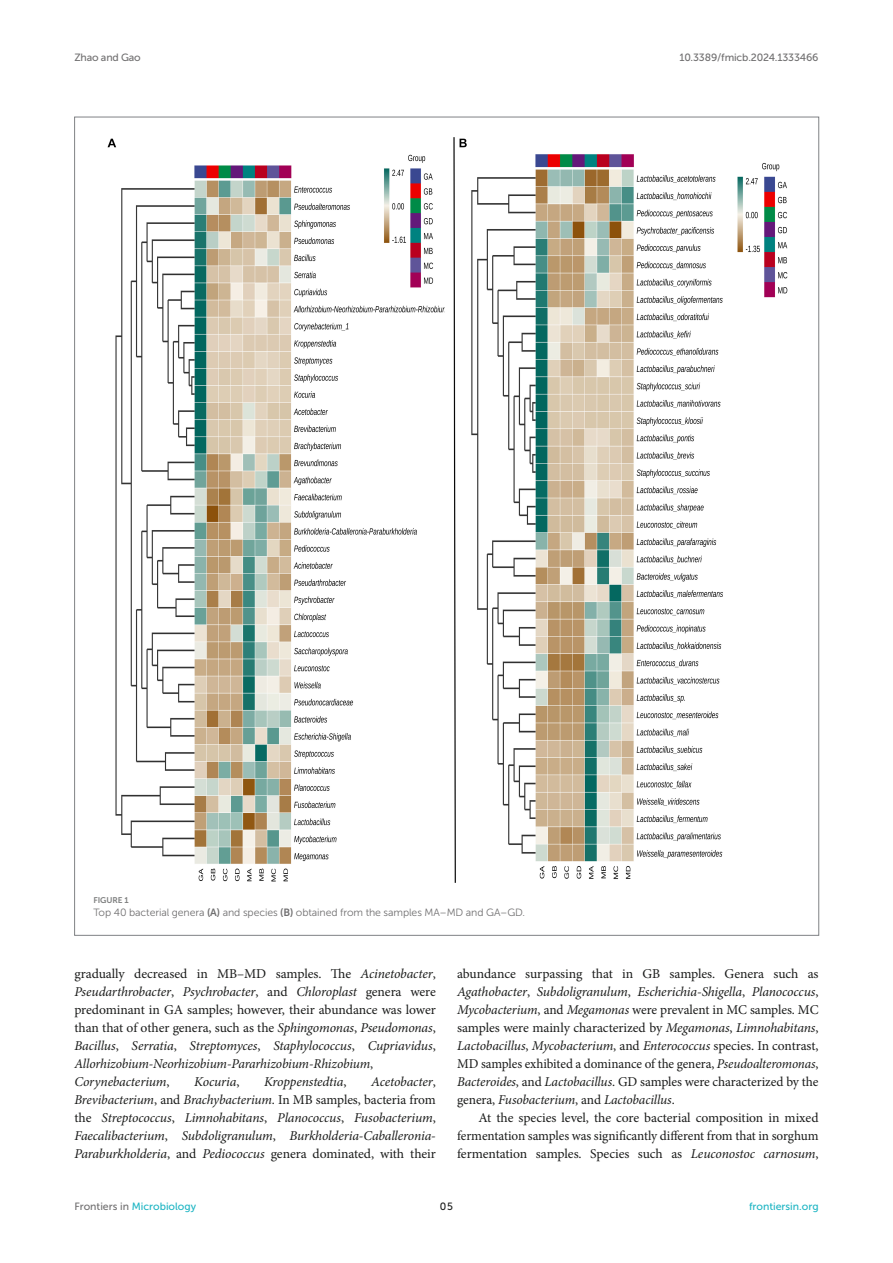
<style>
.page{position:relative;width:893px;height:1263px;background:#fff}
.page>*{position:absolute;margin:0;border:0;box-sizing:border-box;transform-origin:0 0}
.TEXT_FLUSH{font:italic 13.5px/18px "Minion Pro";letter-spacing:-.015em;color:#1b1c1b}
.TEXT_FLUSH-2{font:13.5px/18px "Minion Pro";letter-spacing:-.005em;color:#1b1c1b;text-align:justify}
.TEXT{font:13.5px/18px "Minion Pro";letter-spacing:-.005em;color:#1b1c1b;text-align:justify}
.FIG_LEG{font:10.5px "Museo Sans 300";letter-spacing:-.01em;color:#706f70}
.t1{font:10.5px "Museo Sans 500";color:#1db5c3}
.t2{font:10.5px "Museo Sans 500";letter-spacing:-.015em;color:#706f70}
.t3{font:10.5px "Museo Sans 500";color:#1b1c1b}
.FIG_HD{font:8.25px "Museo Sans 700";letter-spacing:-.01em;color:#7e7f7f}
.s1{font-family:"Museo Sans 700"}
.s2{font-style:normal}
.s3{font-style:italic}
.s4{color:#706f70}
</style>
<div class="page">
<img style="left:107px;top:137px;width:681px;height:746px">
<p class="t2" style="left:74px;top:51px;width:68px">Zhao and Gao</p>
<p class="t2" style="left:679px;top:51px;width:141px">10.3389/fmicb.2024.1333466</p>
<p class="FIG_HD" style="left:94px;top:895px;width:37px">FIGURE 1</p>
<p class="FIG_LEG" style="left:94px;top:907px;width:433px">Top 40 bacterial genera <span class="s1">(A)</span> and species <span class="s1">(B)</span> obtained from the samples MA–MD and GA–GD.</p>
<p class="TEXT_FLUSH" style="left:74px;top:965px;width:363px"><span class="s2">gradually decreased in MB–MD samples. The</span> Acinetobacter<span class="s2">, </span>Pseudarthrobacter<span class="s2">,</span> Psychrobacter<span class="s2">, and</span> Chloroplast <span class="s2">genera were predominant in GA samples; however, their abundance was lower than that of other genera, such as the</span> Sphingomonas<span class="s2">,</span> Pseudomonas<span class="s2">, </span>Bacillus<span class="s2">,</span> Serratia<span class="s2">,</span> Streptomyces<span class="s2">,</span> Staphylococcus<span class="s2">,</span> Cupriavidus<span class="s2">, </span>Allorhizobium-Neorhizobium-Pararhizobium-Rhizobium<span class="s2">, </span>Corynebacterium<span class="s2">,</span></p>
<p class="TEXT_FLUSH" style="left:74px;top:1073px;width:363px;text-align:justify;text-indent:297px">Acetobacter<span class="s2">, </span>Brevibacterium<span class="s2">, and</span> Brachybacterium<span class="s2">. In MB samples, bacteria from the</span> Streptococcus<span class="s2">,</span> Limnohabitans<span class="s2">,</span> Planococcus<span class="s2">,</span> Fusobacterium<span class="s2">, </span>Faecalibacterium<span class="s2">,</span> Subdoligranulum<span class="s2">,</span> Burkholderia-Caballeronia-Paraburkholderia<span class="s2">, and</span> Pediococcus <span class="s2">genera dominated, with their</span></p>
<p class="TEXT_FLUSH" style="left:194px;top:1073px;width:47px">Kocuria<span class="s2">,</span></p>
<p class="TEXT_FLUSH" style="left:264px;top:1073px;width:84px">Kroppenstedtia<span class="s2">,</span></p>
<p class="TEXT_FLUSH-2" style="left:457px;top:965px;width:363px">abundance surpassing that in GB samples. Genera such as <span class="s3">Agathobacter</span>, <span class="s3">Subdoligranulum</span>, <span class="s3">Escherichia-Shigella</span>, <span class="s3">Planococcus</span>, <span class="s3">Mycobacterium</span>, and <span class="s3">Megamonas</span> were prevalent in MC samples. MC samples were mainly characterized by <span class="s3">Megamonas</span>, <span class="s3">Limnohabitans</span>, <span class="s3">Lactobacillus</span>, <span class="s3">Mycobacterium</span>, and <span class="s3">Enterococcus</span> species. In contrast, MD samples exhibited a dominance of the genera, <span class="s3">Pseudoalteromonas</span>, <span class="s3">Bacteroides</span>, and <span class="s3">Lactobacillus</span>. GD samples were characterized by the genera, <span class="s3">Fusobacterium</span>, and <span class="s3">Lactobacillus</span>.</p>
<p class="TEXT" style="left:457px;top:1109px;width:363px;text-indent:21px">At the species level, the core bacterial composition in mixed fermentation samples was significantly different from that in sorghum fermentation samples. Species such as <span class="s3">Leuconostoc carnosum</span>,</p>
<p class="t1" style="left:74px;top:1200px;width:123px"><span class="s4">Frontiers in</span> Microbiology</p>
<p class="t3" style="left:440px;top:1200px;width:14px">05</p>
<p class="t1" style="left:749px;top:1200px;width:71px">frontiersin.org</p>
</div>
